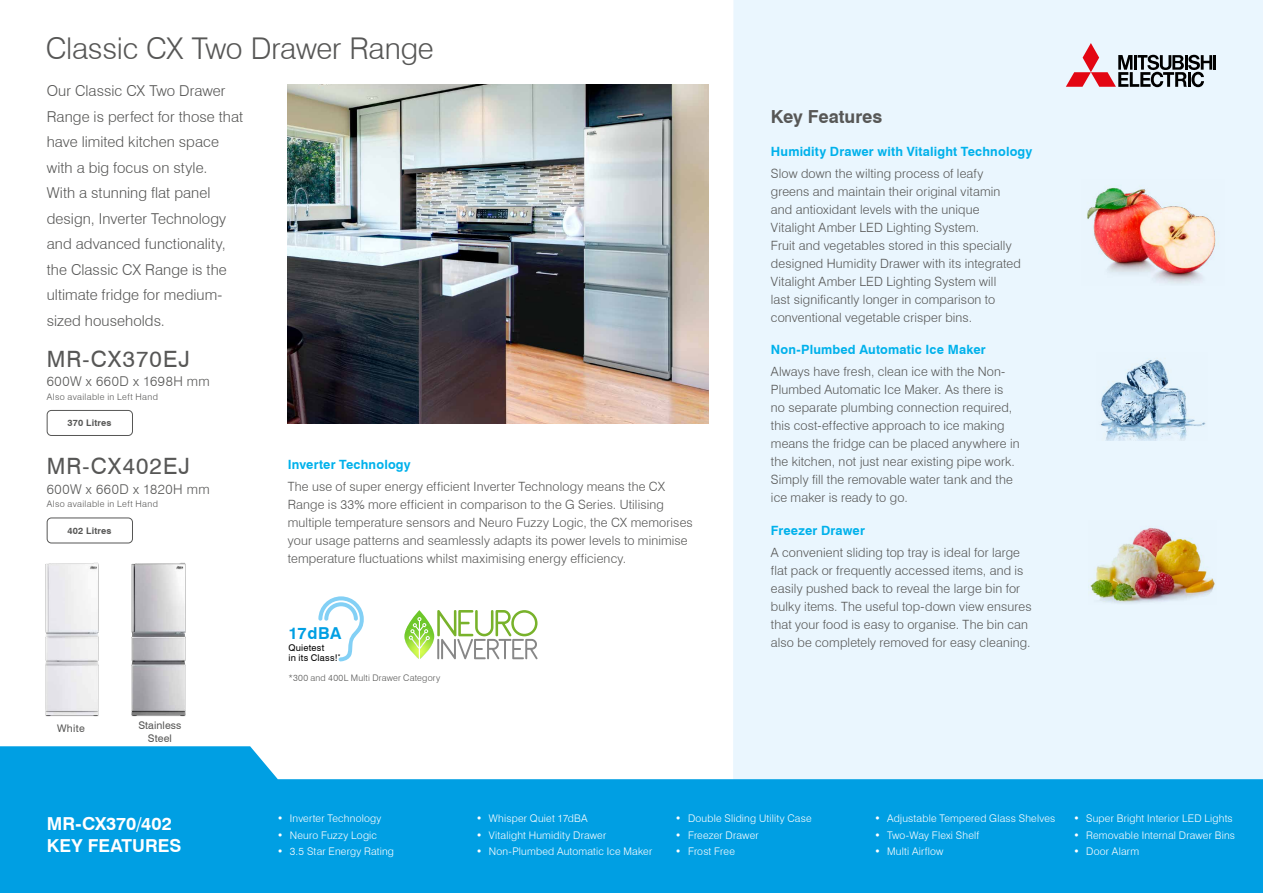
<style>
.page{position:relative;width:1263px;height:893px;background:#fff}
.page>*{position:absolute;margin:0;border:0;box-sizing:border-box;transform-origin:0 0}
.t1{font:300 30px "Swiss 721 BT";letter-spacing:-.01em;color:#575756}
.t2{font:22.5px "Swiss 721 BT";letter-spacing:.05em;color:#575756}
.t3{font:700 18px "Swiss 721 BT";color:#575756}
.t4{font:700 17.85px/21.5px "Swiss 721 BT";color:#fff}
.t5{font:700 16.5px "Swiss 721 BT";letter-spacing:.03em;color:#009fe3}
.t6{font:300 15px/25.5px "Swiss 721 BT";letter-spacing:.005em;color:#575756}
.t7{font:300 13.5px "Swiss 721 BT";letter-spacing:.045em;color:#575756}
.t8{font:300 12.75px/18px "Swiss 721 BT";letter-spacing:.01em;color:#575756}
.t9{font:700 12.75px "Swiss 721 BT";letter-spacing:.015em;color:#00b1eb}
.t10{font:300 10.5px "Swiss 721 BT";letter-spacing:.02em;color:#fff}
.t11{font:10.5px/13.5px "Swiss 721 BT";letter-spacing:.01em;color:#575756;text-align:center}
.t12{font:9.3px/10.5px "Swiss 721 BT";letter-spacing:.03em;color:#000}
.t13{font:700 9.15px "Swiss 721 BT";letter-spacing:.02em;color:#575756}
.t14{font:300 9px "Swiss 721 BT";letter-spacing:.04em;color:#575756}
</style>
<div class="page">
<div style="left:733px;top:0;width:530px;height:790px;background:#eaf6fe"></div>
<svg style="left:0;top:746px;width:1263px;height:147px;fill:#009fe3"></svg>
<div style="left:47px;top:410px;width:86px;height:26px;border:1px solid #575756;border-radius:4px"></div>
<div style="left:47px;top:518px;width:86px;height:25px;border:1px solid #575756;border-radius:4px"></div>
<img style="left:1090px;top:527px;width:126px;height:76px">
<img style="left:1100px;top:358px;width:106px;height:83px">
<img style="left:1087px;top:187px;width:130px;height:97px">
<svg style="left:1066px;top:43px;width:146px;height:44px"></svg>
<hr style="left:1213px;top:55px;width:3px;height:15px;background:#000">
<img style="left:131px;top:562px;width:55px;height:155px">
<img style="left:45px;top:562px;width:54px;height:155px">
<svg style="left:318px;top:596px;width:46px;height:65px"></svg>
<svg style="left:404px;top:610px;width:134px;height:49px"></svg>
<img style="left:288px;top:85px;width:420px;height:339px">
<h1 class="t1" style="left:46px;top:30px;width:390px">Classic CX Two Drawer Range</h1>
<p class="t6" style="left:47px;top:78px;width:198px">Our Classic CX Two Drawer<br>Range is perfect for those that have limited kitchen space with a big focus on style.<br>With a stunning flat panel design, Inverter Technology and advanced functionality, the Classic CX Range is the ultimate fridge for medium&shy;sized households.</p>
<h2 class="t2" style="left:47px;top:345px;width:145px">MR-CX370EJ</h2>
<p class="t7" style="left:47px;top:373px;width:165px">600W x 660D x 1698H mm</p>
<p class="t14" style="left:47px;top:391px;width:113px">Also available in Left Hand</p>
<p class="t13" style="left:68px;top:418px;width:45px">370 Litres</p>
<h2 class="t2" style="left:47px;top:453px;width:145px">MR-CX402EJ</h2>
<p class="t7" style="left:47px;top:481px;width:164px">600W x 660D x 1820H mm</p>
<p class="t14" style="left:47px;top:499px;width:113px">Also available in Left Hand</p>
<p class="t13" style="left:68px;top:525px;width:45px">402 Litres</p>
<p class="t11" style="left:57px;top:721px;width:29px">White</p>
<p class="t11" style="left:138px;top:718px;width:45px">Stainless<br>Steel</p>
<p class="t9" style="left:288px;top:457px;width:124px">Inverter Technology</p>
<p class="t8" style="left:288px;top:478px;width:406px">The use of super energy efficient Inverter Technology means the CX Range is 33% more efficient in comparison to the G Series. Utilising multiple temperature sensors and Neuro Fuzzy Logic, the CX memorises your usage patterns and seamlessly adapts its power levels to minimise temperature fluctuations whilst maximising energy efficiency.</p>
<p class="t5" style="left:288px;top:623px;width:54px">17dBA</p>
<p class="t12" style="left:288px;top:642px;width:53px">Quietest<br>in its Class!<sup>*</sup></p>
<p class="t14" style="left:288px;top:672px;width:154px">*300 and 400L Multi Drawer Category</p>
<h3 class="t3" style="left:771px;top:106px;width:113px">Key Features</h3>
<p class="t9" style="left:771px;top:143px;width:263px">Humidity Drawer with Vitalight Technology</p>
<p class="t8" style="left:771px;top:164px;width:251px">Slow down the wilting process of leafy greens and maintain their original vitamin and antioxidant levels with the unique Vitalight Amber LED Lighting System.<br>Fruit and vegetables stored in this specially designed Humidity Drawer with its integrated Vitalight Amber LED Lighting System will<br>last significantly longer in comparison to conventional vegetable crisper bins.</p>
<p class="t9" style="left:771px;top:342px;width:216px">Non-Plumbed Automatic Ice Maker</p>
<p class="t8" style="left:771px;top:363px;width:250px">Always have fresh, clean ice with the Non-Plumbed Automatic Ice Maker. As there is no separate plumbing connection required, this cost-effective approach to ice making means the fridge can be placed anywhere in the kitchen, not just near existing pipe work.<br>Simply fill the removable water tank and the ice maker is ready to go.</p>
<p class="t9" style="left:771px;top:522px;width:96px">Freezer Drawer</p>
<p class="t8" style="left:771px;top:543px;width:262px">A convenient sliding top tray is ideal for large flat pack or frequently accessed items, and is easily pushed back to reveal the large bin for bulky items. The useful top-down view ensures that your food is easy to organise. The bin can also be completely removed for easy cleaning.</p>
<h3 class="t4" style="left:47px;top:813px;width:136px">MR-CX370/402<br>KEY FEATURES</h3>
<p class="t10" style="left:277px;top:812px;width:106px">• Inverter Technology</p>
<p class="t10" style="left:277px;top:829px;width:101px">• Neuro Fuzzy Logic</p>
<p class="t10" style="left:277px;top:845px;width:118px">• 3.5 Star Energy Rating</p>
<p class="t10" style="left:476px;top:812px;width:113px">• Whisper Quiet 17dBA</p>
<p class="t10" style="left:476px;top:829px;width:132px">• Vitalight Humidity Drawer</p>
<p class="t10" style="left:476px;top:845px;width:178px">• Non-Plumbed Automatic Ice Maker</p>
<p class="t10" style="left:675px;top:812px;width:138px">• Double Sliding Utility Case</p>
<p class="t10" style="left:675px;top:829px;width:85px">• Freezer Drawer</p>
<p class="t10" style="left:675px;top:845px;width:61px">• Frost Free</p>
<p class="t10" style="left:874px;top:812px;width:182px">• Adjustable Tempered Glass Shelves</p>
<p class="t10" style="left:874px;top:829px;width:106px">• Two-Way Flexi Shelf</p>
<p class="t10" style="left:874px;top:845px;width:71px">• Multi Airflow</p>
<p class="t10" style="left:1073px;top:812px;width:161px">• Super Bright Interior LED Lights</p>
<p class="t10" style="left:1073px;top:829px;width:163px">• Removable Internal Drawer Bins</p>
<p class="t10" style="left:1073px;top:845px;width:67px">• Door Alarm</p>
</div>
